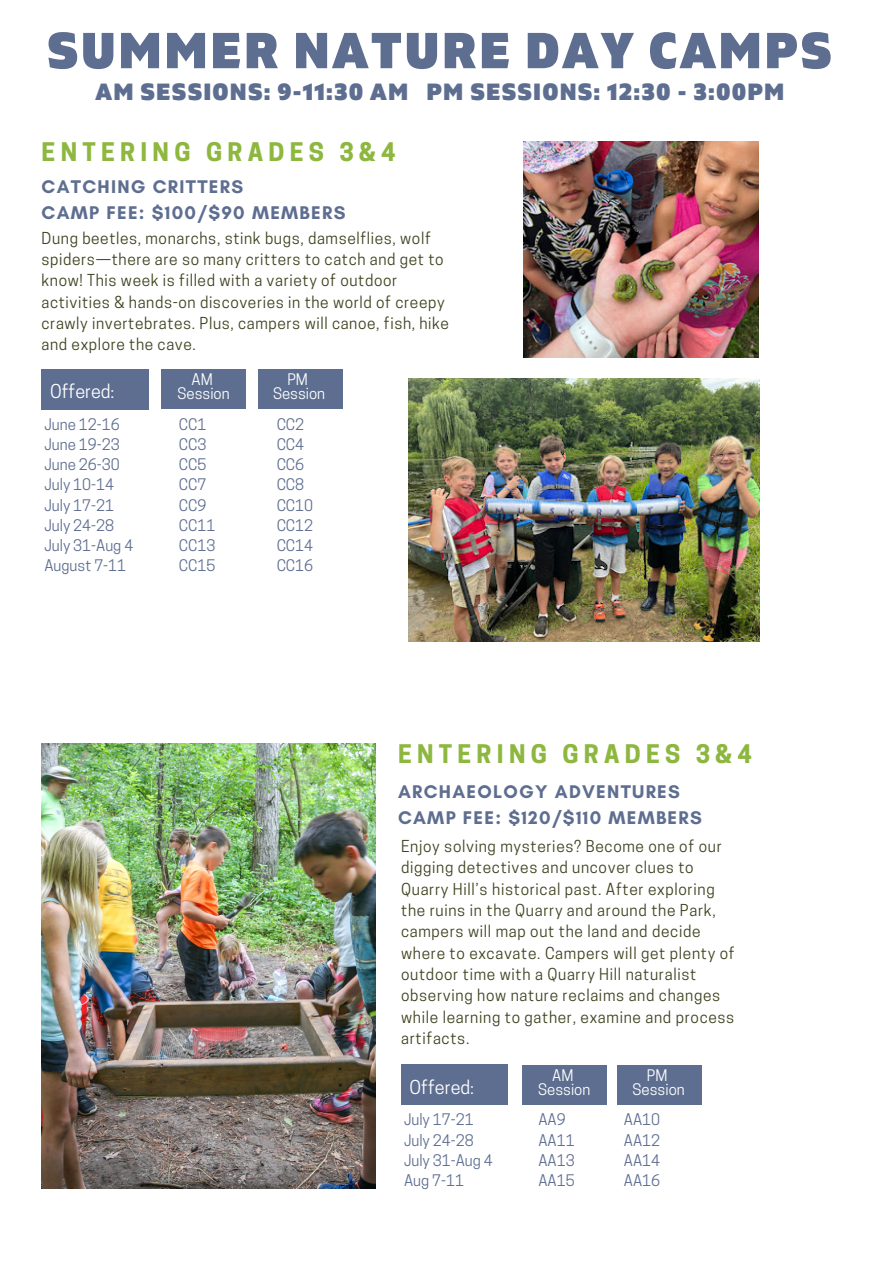
<style>
.page{position:relative;width:893px;height:1264px;background:#fff}
.page>*{position:absolute;margin:0;border:0;box-sizing:border-box;transform-origin:0 0}
.t1{font:900 50.4px "Gilam";letter-spacing:.05em;color:#5e6e90}
.t2{font:700 24px "Cooper Hewitt";letter-spacing:.22em;color:#8db73e}
.t3{font:900 23.4px "Gilam";letter-spacing:.05em;color:#5e6e90}
.t4{font:700 18.75px/25.8px "Glacial Indifference";letter-spacing:.07em;color:#5e6e90}
.t5{font:18px "Cooper Hewitt";color:#fff}
.t6{font:15.45px/21.3px "Cooper Hewitt";letter-spacing:.045em;color:#3f411e}
.t7{font:15px/20.2px "Cooper Hewitt";color:#5e6e90}
.t8{font:15px/14.5px "Cooper Hewitt";color:#fff;text-align:center}
</style>
<div class="page">
<div style="left:522px;top:1064px;width:84px;height:40px;background:#5e6e90"></div>
<div style="left:401px;top:1064px;width:107px;height:40px;background:#5e6e90"></div>
<div style="left:617px;top:1064px;width:85px;height:40px;background:#5e6e90"></div>
<div style="left:42px;top:369px;width:106px;height:40px;background:#5e6e90"></div>
<div style="left:161px;top:369px;width:85px;height:39px;background:#5e6e90"></div>
<div style="left:258px;top:369px;width:84px;height:39px;background:#5e6e90"></div>
<img style="left:42px;top:743px;width:333px;height:445px">
<img style="left:523px;top:142px;width:235px;height:216px">
<img style="left:408px;top:378px;width:351px;height:263px">
<h1 class="t1" style="left:47px;top:21px;width:786px">SUMMER NATURE DAY CAMPS</h1>
<h3 class="t3" style="left:96px;top:78px;width:690px">AM SESSIONS: 9-11:30 AM PM SESSIONS: 12:30 - 3:00PM</h3>
<h2 class="t2" style="left:42px;top:143px;width:355px">ENTERING GRADES 3&amp;4</h2>
<p class="t4" style="left:42px;top:174px;width:305px">CATCHING CRITTERS<br>CAMP FEE: $100/$90 MEMBERS</p>
<p class="t6" style="left:42px;top:229px;width:409px">Dung beetles, monarchs, stink bugs, damselflies, wolf spiders—there are so many critters to catch and get to know! This week is filled with a variety of outdoor activities &amp; hands-on discoveries in the world of creepy crawly invertebrates. Plus, campers will canoe, fish, hike and explore the cave.</p>
<p class="t5" style="left:50px;top:384px;width:66px">Offered:</p>
<p class="t8" style="left:177px;top:374px;width:54px">AM<br>Session</p>
<p class="t7" style="left:179px;top:416px;width:38px">CC1<br>CC3<br>CC5<br>CC7<br>CC9<br>CC11<br>CC13<br>CC15</p>
<p class="t8" style="left:273px;top:374px;width:54px">PM<br>Session</p>
<p class="t7" style="left:44px;top:416px;width:90px">June 12-16<br>June 19-23<br>June 26-30<br>July 10-14<br>July 17-21<br>July 24-28<br>July 31-Aug 4<br>August 7-11</p>
<p class="t7" style="left:276px;top:416px;width:38px">CC2<br>CC4<br>CC6<br>CC8<br>CC10<br>CC12<br>CC14<br>CC16</p>
<h2 class="t2" style="left:398px;top:744px;width:355px">ENTERING GRADES 3&amp;4</h2>
<p class="t4" style="left:398px;top:778px;width:305px">ARCHAEOLOGY ADVENTURES<br>CAMP FEE: $120/$110 MEMBERS</p>
<p class="t6" style="left:401px;top:837px;width:335px">Enjoy solving mysteries? Become one of our digging detectives and uncover clues to Quarry Hill’s historical past. After exploring the ruins in the Quarry and around the Park, campers will map out the land and decide where to excavate. Campers will get plenty of outdoor time with a Quarry Hill naturalist observing how nature reclaims and changes while learning to gather, examine and process artifacts.</p>
<p class="t8" style="left:552px;top:1069px;width:23px">AM</p>
<p class="t8" style="left:632px;top:1069px;width:54px">PM<br>Session</p>
<p class="t5" style="left:409px;top:1080px;width:66px">Offered:</p>
<p class="t8" style="left:538px;top:1084px;width:54px">Session</p>
<p class="t7" style="left:538px;top:1111px;width:38px">AA9<br>AA11<br>AA13<br>AA15</p>
<p class="t7" style="left:404px;top:1111px;width:90px">July 17-21<br>July 24-28<br>July 31-Aug 4<br>Aug 7-11</p>
<p class="t7" style="left:624px;top:1111px;width:38px;text-align:justify">AA10<br>AA12<br>AA14<br>AA16</p>
</div>
